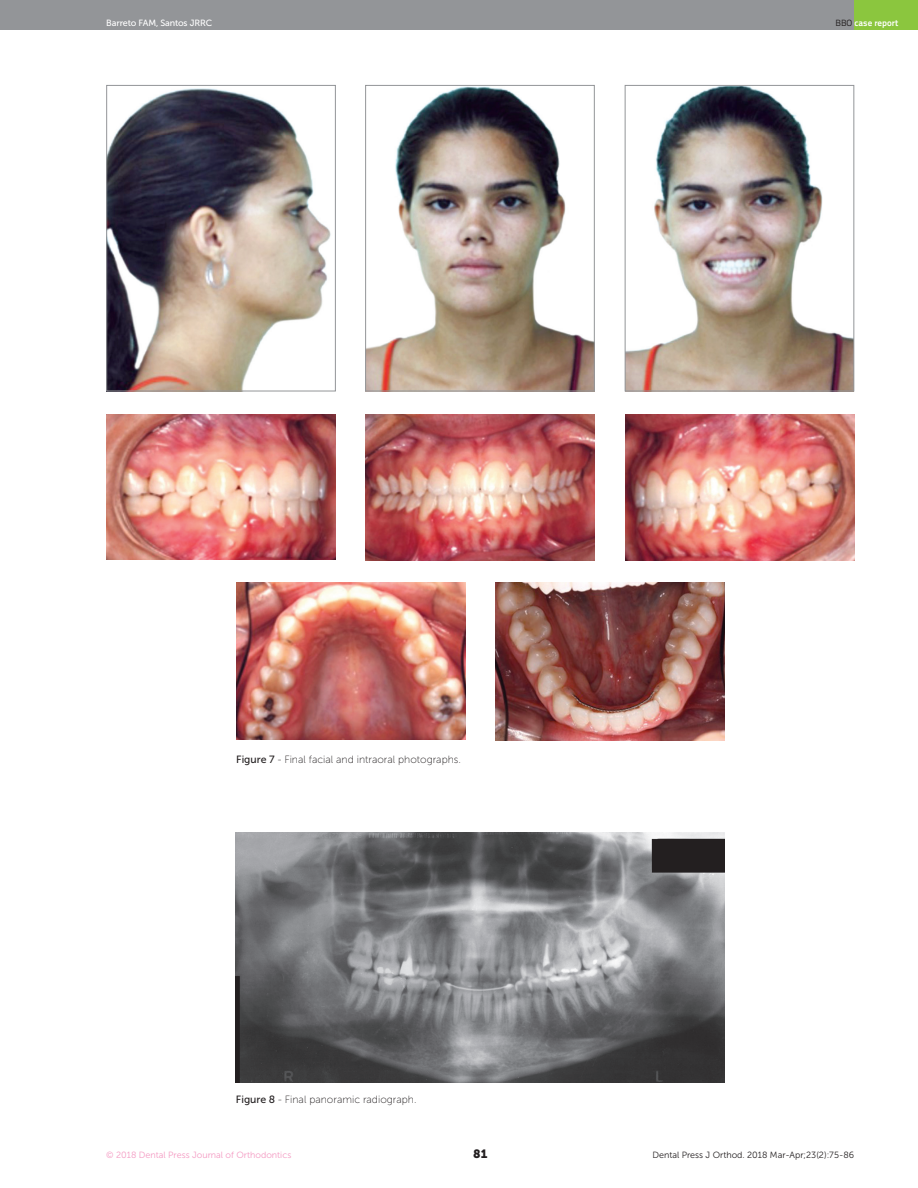
<style>
.page{position:relative;width:918px;height:1188px;background:#fff}
.page>*{position:absolute;margin:0;border:0;box-sizing:border-box;transform-origin:0 0}
.t1{font:12px "Museo Sans 900";color:#231f20}
.t2{font:10.5px "Museo Sans 100";color:#231f20}
.t3{font:9px "Museo Sans 300";color:#231f20}
.t4{font:9px "Museo Sans 300";color:#f499c2}
.t5{font:9px "Museo Sans 500";letter-spacing:-.015em;color:#fff}
.t6{font:700 9px "Titillium Text 22 L";color:#fff}
.s1{font-weight:400;color:#231f20}
.s2{font-family:"Museo Sans 500"}
</style>
<div class="page">
<div style="left:0;top:0;width:918px;height:30px;background:#939598"></div>
<div style="left:854px;top:0;width:64px;height:30px;background:#8bc63e"></div>
<img style="left:108px;top:88px;width:223px;height:301px">
<div style="left:106px;top:85px;width:230px;height:306px;border:1px solid #939598"></div>
<img style="left:367px;top:87px;width:226px;height:302px">
<div style="left:365px;top:85px;width:230px;height:306px;border:1px solid #939598"></div>
<img style="left:627px;top:87px;width:225px;height:302px">
<div style="left:625px;top:85px;width:229px;height:306px;border:1px solid #939598"></div>
<img style="left:236px;top:583px;width:230px;height:157px">
<img style="left:106px;top:414px;width:230px;height:146px">
<img style="left:366px;top:415px;width:229px;height:145px">
<img style="left:625px;top:415px;width:229px;height:145px">
<img style="left:495px;top:583px;width:230px;height:158px">
<img style="left:236px;top:833px;width:489px;height:250px">
<p class="t5" style="left:106px;top:18px;width:107px">Barreto FAM, Santos JRRC</p>
<p class="t6" style="left:836px;top:16px;width:64px"><span class="s1">BBO</span> case report</p>
<p class="t2" style="left:236px;top:753px;width:226px"><span class="s2">Figure 7</span> - Final facial and intraoral photographs.</p>
<p class="t2" style="left:236px;top:1094px;width:182px"><span class="s2">Figure 8</span> - Final panoramic radiograph.</p>
<p class="t4" style="left:106px;top:1150px;width:187px">© 2018 Dental Press Journal of Orthodontics</p>
<p class="t1" style="left:473px;top:1147px;width:16px">81</p>
<p class="t3" style="left:652px;top:1150px;width:203px">Dental Press J Orthod. 2018 Mar-Apr;23(2):75-86</p>
</div>
